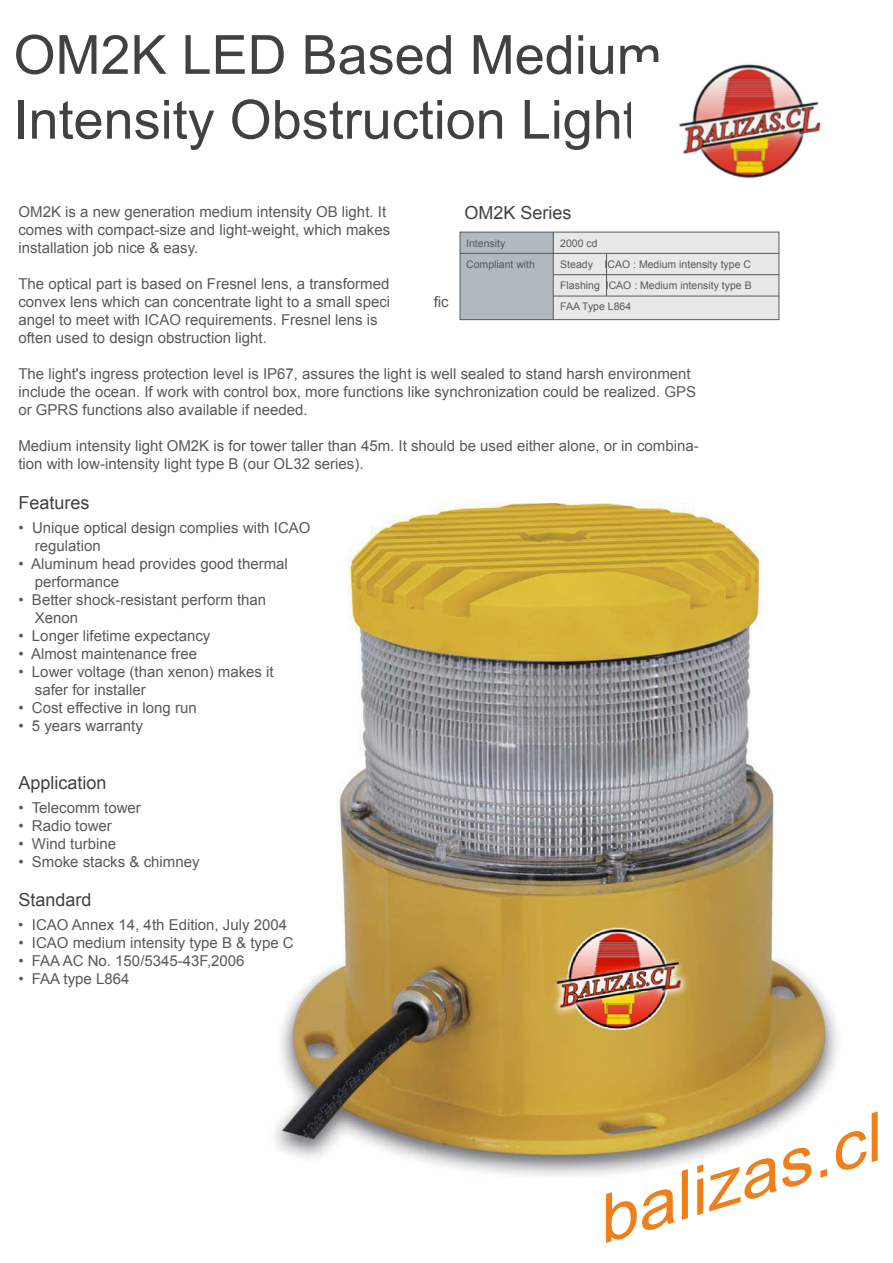
<style>
.page{position:relative;width:893px;height:1263px;background:#fff}
.page>*{position:absolute;margin:0;border:0;box-sizing:border-box;transform-origin:0 0}
.t1{font:italic 65.4px "Arial";color:#ef7f1a;scale:1.09 1}
.t2{font:54px/64.8px "Arial";color:#414142}
.t3{font:18px "Arial";color:#414142}
.t4{font:15px/18px "Arial";color:#58595b}
.t5{font:10.5px/21px "Arial";color:#58595b}
</style>
<div class="page">
<img style="left:275px;top:504px;width:562px;height:672px">
<svg style="left:460px;top:232px;width:319px;height:88px;background:#d2d5d7"></svg>
<hr style="left:553px;top:274px;width:226px;height:1px;background:#58595b">
<hr style="left:553px;top:296px;width:226px;height:1px;background:#58595b">
<hr style="left:460px;top:253px;width:319px;height:1px;background:#58595b">
<hr style="left:553px;top:232px;width:1px;height:88px;background:#58595b">
<hr style="left:606px;top:253px;width:1px;height:43px;background:#58595b">
<img style="left:679px;top:64px;width:143px;height:115px">
<img style="left:514px;top:927px;width:206px;height:103px">
<h2 class="t2" style="left:14px;top:27px;width:650px">OM2K LED Based Medium<br>Intensity Obstruction Light</h2>
<p class="t3" style="left:465px;top:206px;width:109px">OM2K Series</p>
<p class="t5" style="left:466px;top:234px;width:70px">Intensity<br>Compliant with</p>
<p class="t5" style="left:560px;top:234px;width:193px">2000 cd<br>Steady ICAO : Medium intensity type C<br>Flashing ICAO : Medium intensity type B<br>FAA Type L864</p>
<p class="t4" style="left:18px;top:204px;width:373px">OM2K is a new generation medium intensity OB light. It comes with compact-size and light-weight, which makes installation job nice &amp; easy.</p>
<p class="t4" style="left:18px;top:276px;width:373px">The optical part is based on Fresnel lens, a transformed convex lens which can concentrate light to a small speci</p>
<p class="t4" style="left:434px;top:294px;width:16px">fic</p>
<p class="t4" style="left:18px;top:312px;width:361px">angel to meet with ICAO requirements. Fresnel lens is often used to design obstruction light.</p>
<p class="t4" style="left:18px;top:366px;width:679px">The light's ingress protection level is IP67, assures the light is well sealed to stand harsh environment include the ocean. If work with control box, more functions like synchronization could be realized. GPS or GPRS functions also available if needed.</p>
<p class="t4" style="left:18px;top:438px;width:682px">Medium intensity light OM2K is for tower taller than 45m. It should be used either alone, or in combina&shy;tion with low-intensity light type B (our OL32 series).</p>
<p class="t3" style="left:18px;top:496px;width:73px">Features</p>
<p class="t4" style="left:35px;top:538px;width:67px">regulation</p>
<p class="t4" style="left:35px;top:556px;width:255px;text-indent:-16px">• Aluminum head provides good thermal performance</p>
<p class="t4" style="left:35px;top:592px;width:233px;text-indent:-16px">• Better shock-resistant perform than<br>Xenon</p>
<p class="t4" style="left:18px;top:628px;width:193px">• Longer lifetime expectancy</p>
<p class="t4" style="left:18px;top:646px;width:180px">• Almost maintenance free</p>
<p class="t4" style="left:35px;top:664px;width:240px;text-indent:-16px">• Lower voltage (than xenon) makes it safer for installer</p>
<p class="t4" style="left:18px;top:700px;width:180px">• Cost effective in long run</p>
<p class="t4" style="left:18px;top:718px;width:126px">• 5 years warranty</p>
<p class="t4" style="left:18px;top:520px;width:294px">• Unique optical design complies with ICAO</p>
<p class="t3" style="left:18px;top:775px;width:90px">Application</p>
<p class="t4" style="left:18px;top:818px;width:95px">• Radio tower</p>
<p class="t4" style="left:18px;top:836px;width:99px">• Wind turbine</p>
<p class="t4" style="left:18px;top:854px;width:183px">• Smoke stacks &amp; chimney</p>
<p class="t4" style="left:18px;top:800px;width:124px">• Telecomm tower</p>
<p class="t3" style="left:18px;top:893px;width:75px">Standard</p>
<p class="t4" style="left:18px;top:935px;width:277px">• ICAO medium intensity type B &amp; type C</p>
<p class="t4" style="left:18px;top:953px;width:228px">• FAA AC No. 150/5345-43F,2006</p>
<p class="t4" style="left:18px;top:971px;width:113px">• FAA type L864</p>
<p class="t4" style="left:18px;top:917px;width:270px">• ICAO Annex 14, 4th Edition, July 2004</p>
<h1 class="t1" style="left:588px;top:1199px;width:271px;rotate:-17deg">balizas.cl</h1>
</div>
